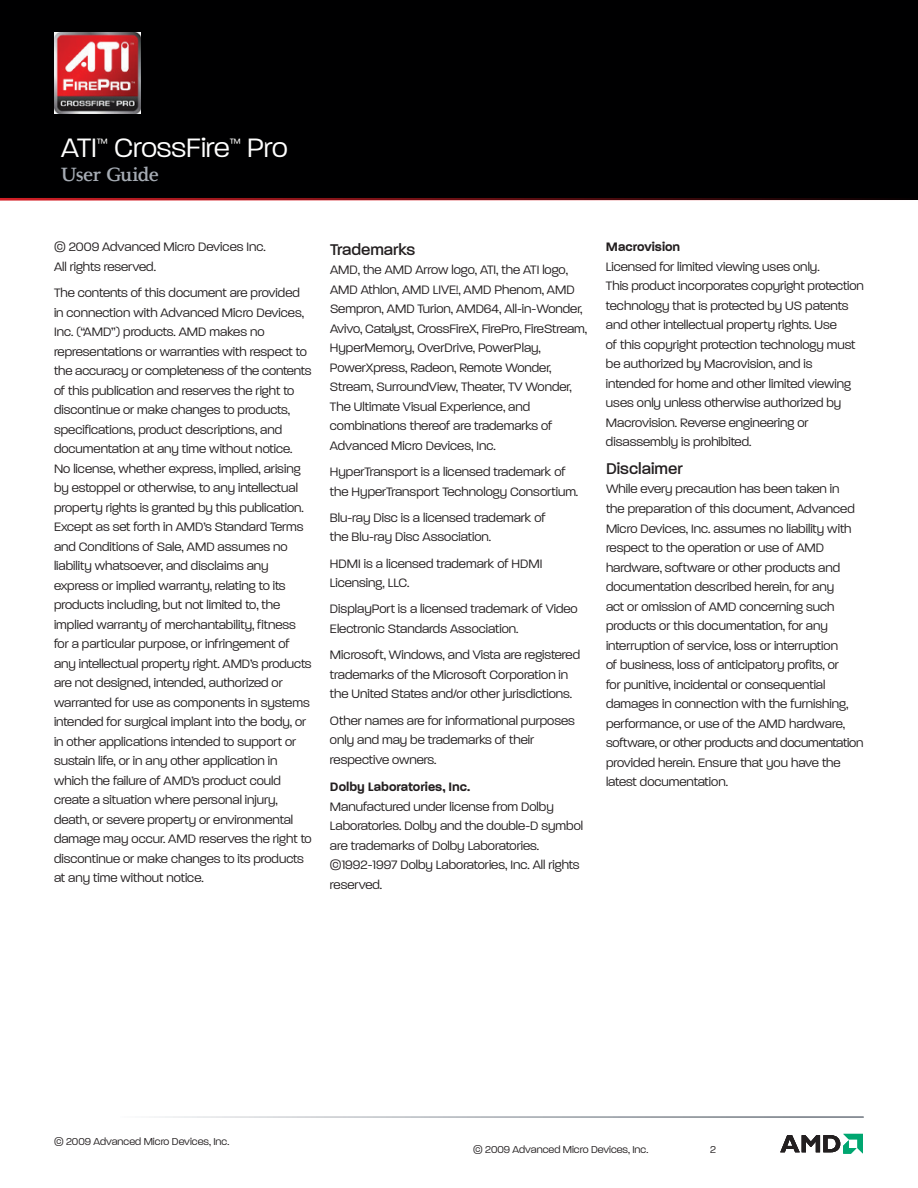
<style>
.page{position:relative;width:918px;height:1188px;background:#fff}
.page>*{position:absolute;margin:0;border:0;box-sizing:border-box;transform-origin:0 0}
.t1{font:300 36px "Paralucent";letter-spacing:-.005em;color:#fff}
.t2{font:500 21px "Paralucent";color:#231f20}
.t3{font:900 19.5px "Alexandra BL";letter-spacing:-.01em;color:#a6acb4}
.t4{font:300 16.5px/19.5px "Paralucent";color:#231f20}
.t5{font:600 16.5px "Paralucent";color:#231f20}
.t6{font:300 14.4px "Paralucent";color:#fff}
.t7{font:300 13.5px "Paralucent";color:#231f20}
</style>
<div class="page">
<div style="left:0;top:0;width:918px;height:200px;background:#000001"></div>
<hr style="left:0;top:198px;width:918px;height:3px;background:#d52027">
<img style="left:54px;top:32px;width:87px;height:81px">
<svg style="left:780px;top:1134px;width:83px;height:20px"></svg>
<h1 class="t1" style="left:61px;top:128px;width:37px">ATI</h1>
<p class="t6" style="left:97px;top:134px;width:12px">™</p>
<h1 class="t1" style="left:114px;top:128px;width:117px">CrossFire</h1>
<p class="t6" style="left:230px;top:134px;width:12px">™</p>
<h1 class="t1" style="left:247px;top:128px;width:42px">Pro</h1>
<p class="t3" style="left:61px;top:162px;width:99px">User Guide</p>
<p class="t4" style="left:54px;top:237px;width:212px">© 2009 Advanced Micro Devices Inc.<br>All rights reserved.</p>
<p class="t4" style="left:54px;top:283px;width:259px">The contents of this document are provided in connection with Advanced Micro Devices, Inc. (“AMD”) products. AMD makes no representations or warranties with respect to the accuracy or completeness of the contents of this publication and reserves the right to discontinue or make changes to products, specifications, product descriptions, and documentation at any time without notice.<br>No license, whether express, implied, arising by estoppel or otherwise, to any intellectual property rights is granted by this publication.<br>Except as set forth in AMD’s Standard Terms and Conditions of Sale, AMD assumes no liability whatsoever, and disclaims any express or implied warranty, relating to its products including, but not limited to, the implied warranty of merchantability, fitness for a particular purpose, or infringement of any intellectual property right. AMD’s products are not designed, intended, authorized or warranted for use as components in systems intended for surgical implant into the body, or in other applications intended to support or sustain life, or in any other application in which the failure of AMD’s product could create a situation where personal injury, death, or severe property or environmental damage may occur. AMD reserves the right to discontinue or make changes to its products at any time without notice.</p>
<p class="t2" style="left:330px;top:238px;width:87px">Trademarks</p>
<p class="t4" style="left:330px;top:260px;width:259px">AMD, the AMD Arrow logo, ATI, the ATI logo, AMD Athlon, AMD LIVE!, AMD Phenom, AMD Sempron, AMD Turion, AMD64, All-in-Wonder, Avivo, Catalyst, CrossFireX, FirePro, FireStream, HyperMemory, OverDrive, PowerPlay, PowerXpress, Radeon, Remote Wonder, Stream, SurroundView, Theater, TV Wonder, The Ultimate Visual Experience, and combinations thereof are trademarks of Advanced Micro Devices, Inc.</p>
<p class="t4" style="left:330px;top:461px;width:249px">HyperTransport is a licensed trademark of the HyperTransport Technology Consortium.</p>
<p class="t4" style="left:330px;top:507px;width:217px">Blu-ray Disc is a licensed trademark of the Blu-ray Disc Association.</p>
<p class="t4" style="left:330px;top:553px;width:214px">HDMI is a licensed trademark of HDMI<br>Licensing, LLC.</p>
<p class="t4" style="left:330px;top:599px;width:249px">DisplayPort is a licensed trademark of Video<br>Electronic Standards Association.</p>
<p class="t4" style="left:330px;top:645px;width:252px">Microsoft, Windows, and Vista are registered trademarks of the Microsoft Corporation in the United States and/or other jurisdictions.</p>
<p class="t4" style="left:330px;top:710px;width:247px">Other names are for informational purposes only and may be trademarks of their respective owners.</p>
<p class="t5" style="left:330px;top:778px;width:142px">Dolby Laboratories, Inc.</p>
<p class="t4" style="left:330px;top:796px;width:255px">Manufactured under license from Dolby Laboratories. Dolby and the double-D symbol are trademarks of Dolby Laboratories. ©1992-1997 Dolby Laboratories, Inc. All rights reserved.</p>
<p class="t5" style="left:606px;top:238px;width:76px">Macrovision</p>
<p class="t4" style="left:606px;top:256px;width:260px">Licensed for limited viewing uses only.<br>This product incorporates copyright protection technology that is protected by US patents and other intellectual property rights. Use<br>of this copyright protection technology must be authorized by Macrovision, and is intended for home and other limited viewing uses only unless otherwise authorized by Macrovision. Reverse engineering or disassembly is prohibited.</p>
<p class="t2" style="left:606px;top:457px;width:78px">Disclaimer</p>
<p class="t4" style="left:606px;top:479px;width:259px">While every precaution has been taken in<br>the preparation of this document, Advanced Micro Devices, Inc. assumes no liability with respect to the operation or use of AMD hardware, software or other products and documentation described herein, for any<br>act or omission of AMD concerning such products or this documentation, for any interruption of service, loss or interruption<br>of business, loss of anticipatory profits, or<br>for punitive, incidental or consequential damages in connection with the furnishing, performance, or use of the AMD hardware, software, or other products and documentation provided herein. Ensure that you have the latest documentation.</p>
<p class="t7" style="left:54px;top:1134px;width:176px">© 2009 Advanced Micro Devices, Inc.</p>
<p class="t7" style="left:473px;top:1142px;width:176px">© 2009 Advanced Micro Devices, Inc.</p>
<p class="t7" style="left:710px;top:1142px;width:7px">2</p>
</div>
